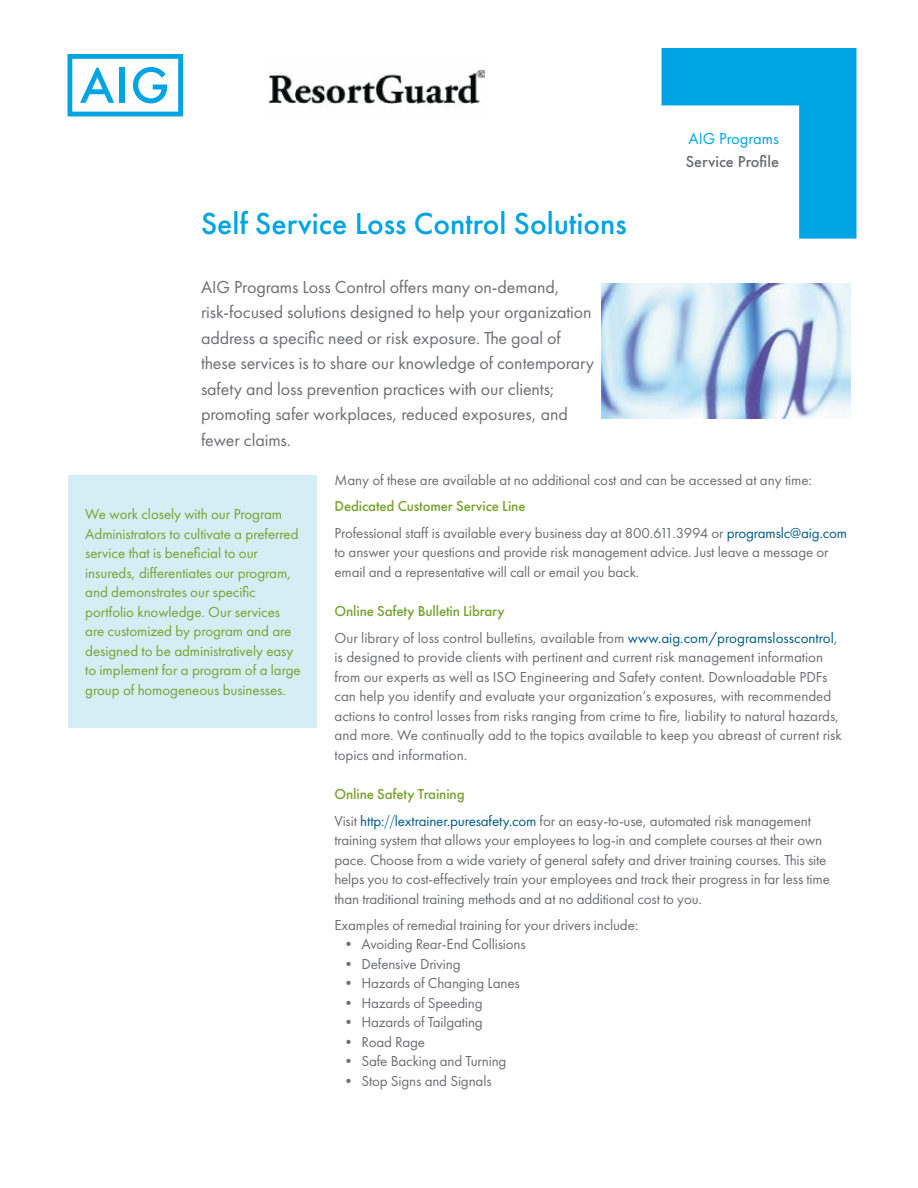
<style>
.page{position:relative;width:918px;height:1188px;background:#fff}
.page>*{position:absolute;margin:0;border:0;box-sizing:border-box;transform-origin:0 0}
.t1{font:500 31.5px "Futura PT";color:#00a4e3}
.t2{font:18px/25.5px "Futura PT";letter-spacing:-.005em;color:#6d6e71}
.t3{font:500 16.5px "Futura PT";color:#6d6e71}
.t4{font:16.5px "Futura PT";color:#00a4e3}
.t5{font:15px/19.5px "Futura PT";letter-spacing:-.01em;color:#6d6e71}
.t6{font:15px/19.5px "Futura PT";letter-spacing:-.005em;color:#78a22f}
.s1{font-weight:500;color:#78a22f}
.s2{color:#005a84}
</style>
<div class="page">
<svg style="left:68px;top:54px;width:115px;height:62px"></svg>
<svg style="left:662px;top:48px;width:194px;height:191px"></svg>
<img style="left:602px;top:283px;width:248px;height:135px">
<img style="left:268px;top:69px;width:216px;height:38px">
<div style="left:68px;top:475px;width:248px;height:253px;background:#d5eef5"></div>
<h1 class="t1" style="left:201px;top:205px;width:427px">Self Service Loss Control Solutions</h1>
<p class="t4" style="left:689px;top:129px;width:92px">AIG Programs</p>
<p class="t3" style="left:686px;top:151px;width:95px">Service Profile</p>
<p class="t2" style="left:201px;top:274px;width:395px">AIG Programs Loss Control offers many on-demand, risk-focused solutions designed to help your organization address a specific need or risk exposure. The goal of these services is to share our knowledge of contemporary safety and loss prevention practices with our clients; promoting safer workplaces, reduced exposures, and fewer claims.</p>
<p class="t5" style="left:334px;top:470px;width:479px">Many of these are available at no additional cost and can be accessed at any time:</p>
<p class="t5" style="left:334px;top:493px;width:514px;line-height:26.2px"><span class="s1">Dedicated Customer Service Line<br></span>Professional staff is available every business day at 800.611.3994 or <span class="s2">programslc@aig.com</span></p>
<p class="t5" style="left:334px;top:542px;width:496px">to answer your questions and provide risk management advice. Just leave a message or email and a representative will call or email you back.</p>
<p class="t5" style="left:334px;top:598px;width:505px;line-height:26.2px"><span class="s1">Online Safety Bulletin Library<br></span>Our library of loss control bulletins, available from <span class="s2">www.aig.com/programslosscontrol</span>,</p>
<p class="t5" style="left:334px;top:647px;width:509px">is designed to provide clients with pertinent and current risk management information from our experts as well as ISO Engineering and Safety content. Downloadable PDFs can help you identify and evaluate your organization’s exposures, with recommended actions to control losses from risks ranging from crime to fire, liability to natural hazards, and more. We continually add to the topics available to keep you abreast of current risk topics and information.</p>
<p class="t5" style="left:334px;top:781px;width:478px;line-height:26.2px"><span class="s1">Online Safety Training<br></span>Visit <span class="s2">http://lextrainer.puresafety.com</span> for an easy-to-use, automated risk management</p>
<p class="t5" style="left:334px;top:830px;width:497px">training system that allows your employees to log-in and complete courses at their own pace. Choose from a wide variety of general safety and driver training courses. This site helps you to cost-effectively train your employees and track their progress in far less time than traditional training methods and at no additional cost to you.</p>
<p class="t5" style="left:334px;top:915px;width:305px">Examples of remedial training for your drivers include:</p>
<p class="t5" style="left:341px;top:935px;width:186px">• Avoiding Rear-End Collisions</p>
<p class="t5" style="left:341px;top:954px;width:121px">• Defensive Driving</p>
<p class="t5" style="left:341px;top:974px;width:180px">• Hazards of Changing Lanes</p>
<p class="t5" style="left:341px;top:993px;width:143px">• Hazards of Speeding</p>
<p class="t5" style="left:341px;top:1013px;width:143px">• Hazards of Tailgating</p>
<p class="t5" style="left:341px;top:1032px;width:85px">• Road Rage</p>
<p class="t5" style="left:341px;top:1052px;width:167px">• Safe Backing and Turning</p>
<p class="t5" style="left:341px;top:1071px;width:152px">• Stop Signs and Signals</p>
<p class="t6" style="left:85px;top:504px;width:217px">We work closely with our Program Administrators to cultivate a preferred service that is beneficial to our insureds, differentiates our program, and demonstrates our specific portfolio knowledge. Our services are customized by program and are designed to be administratively easy to implement for a program of a large group of homogeneous businesses.</p>
</div>
